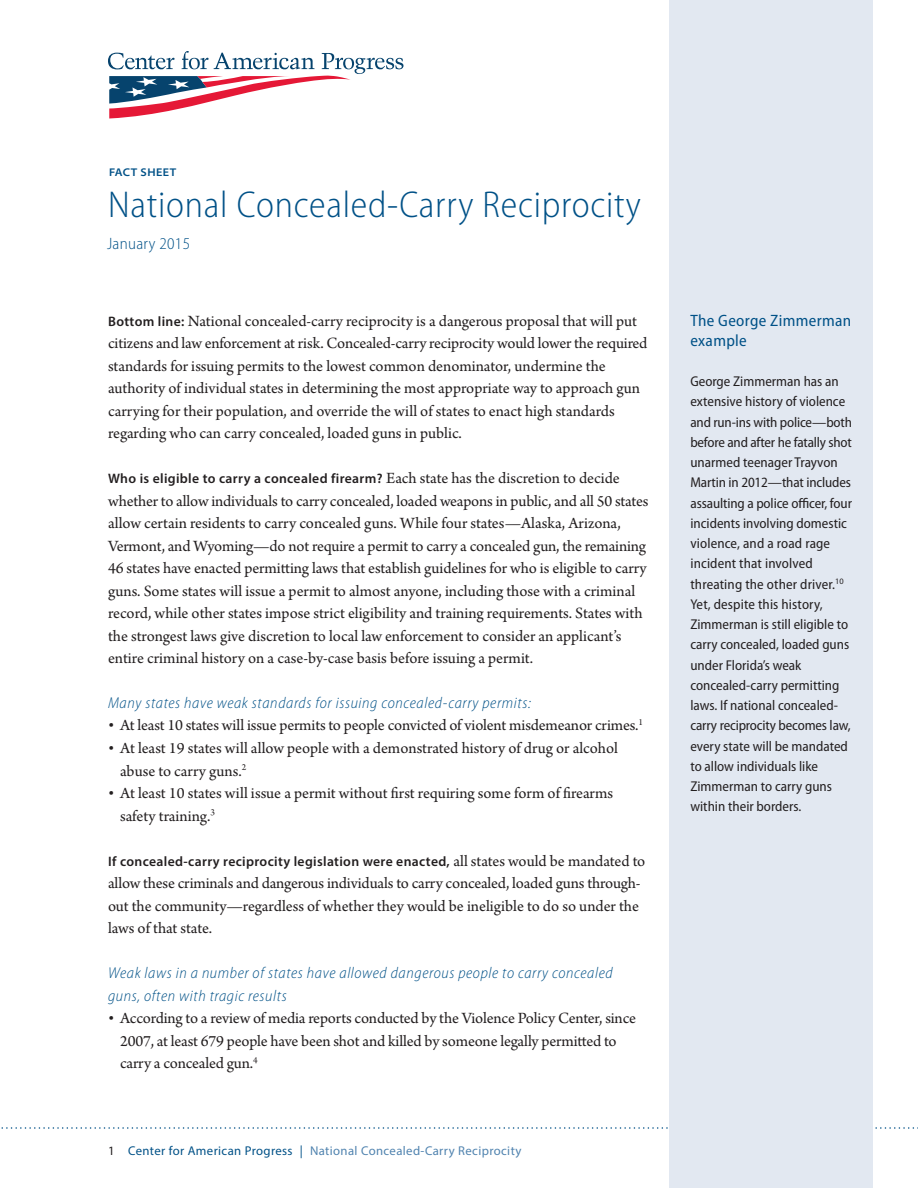
<style>
.page{position:relative;width:918px;height:1188px;background:#fff}
.page>*{position:absolute;margin:0;border:0;box-sizing:border-box;transform-origin:0 0}
.t1{font:300 semi-condensed 37.5px "Myriad Pro";letter-spacing:.02em;color:#005187}
.t2{font:16.5px/22.5px "Arno Pro";letter-spacing:-.005em;color:#231f20}
.t3{font:semi-condensed 16.5px/20.2px "Myriad Pro";letter-spacing:.02em;color:#005187}
.t4{font:300 semi-condensed 16.5px "Myriad Pro";letter-spacing:.02em;color:#005187}
.t5{font:italic 300 semi-condensed 15.75px/22.5px "Myriad Pro";letter-spacing:.04em;color:#005187}
.t6{font:semi-condensed 14.25px/20.2px "Myriad Pro";color:#231f20}
.t7{font:600 13.65px "Myriad Pro";letter-spacing:.025em;color:#231f20}
.t8{font:12.75px "Myriad Pro";letter-spacing:.03em;color:#5083af}
.t9{font:600 semi-expanded 11.25px "Myriad Pro";letter-spacing:.04em;color:#005187}
.s1{font-family:"Myriad Pro";font-weight:600;font-size:13.65px}
.s2{font-family:"Arno Pro";font-weight:400;font-size:16.5px}
.s3{color:#231f20}
.s4{color:#005187}
</style>
<div class="page">
<svg style="left:1px;top:1127px;width:917px;height:2px"></svg>
<svg style="left:108px;top:51px;width:295px;height:68px"></svg>
<div style="left:669px;top:0;width:204px;height:1188px;background:#e2e8f1"></div>
<p class="t9" style="left:109px;top:166px;width:69px">FACT SHEET</p>
<h1 class="t1" style="left:108px;top:184px;width:534px">National Concealed-Carry Reciprocity</h1>
<p class="t4" style="left:107px;top:234px;width:85px">January 2015</p>
<p class="t2" style="left:108px;top:310px;width:541px"><span class="s1">Bottom line:</span> National concealed-carry reciprocity is a dangerous proposal that will put citizens and law enforcement at risk. Concealed-carry reciprocity would lower the required standards for issuing permits to the lowest common denominator, undermine the authority of individual states in determining the most appropriate way to approach gun carrying for their population, and override the will of states to enact high standards regarding who can carry concealed, loaded guns in public.</p>
<p class="t7" style="left:108px;top:470px;width:513px">Who is eligible to carry a concealed firearm? <span class="s2">Each state has the discretion to decide</span></p>
<p class="t2" style="left:108px;top:490px;width:542px">whether to allow individuals to carry concealed, loaded weapons in public, and all 50 states allow certain residents to carry concealed guns. While four states—Alaska, Arizona, Vermont, and Wyoming—do not require a permit to carry a concealed gun, the remaining 46 states have enacted permitting laws that establish guidelines for who is eligible to carry guns. Some states will issue a permit to almost anyone, including those with a criminal record, while other states impose strict eligibility and training requirements. States with the strongest laws give discretion to local law enforcement to consider an applicant’s entire criminal history on a case-by-case basis before issuing a permit.</p>
<p class="t5" style="left:108px;top:692px;width:424px">Many states have weak standards for issuing concealed-carry permits:</p>
<p class="t2" style="left:108px;top:715px;width:536px">• At least 10 states will issue permits to people convicted of violent misdemeanor crimes.<sup>1</sup></p>
<p class="t2" style="left:120px;top:738px;width:499px;text-indent:-12px">• At least 19 states will allow people with a demonstrated history of drug or alcohol abuse to carry guns.<sup>2</sup></p>
<p class="t2" style="left:120px;top:783px;width:495px;text-indent:-12px">• At least 10 states will issue a permit without first requiring some form of firearms safety training.<sup>3</sup></p>
<p class="t7" style="left:108px;top:852px;width:539px">If concealed-carry reciprocity legislation were enacted, <span class="s2">all states would be mandated to</span></p>
<p class="t2" style="left:108px;top:873px;width:534px;text-align:justify">allow these criminals and dangerous individuals to carry concealed, loaded guns through&shy;out the community—regardless of whether they would be ineligible to do so under the laws of that state.</p>
<p class="t5" style="left:108px;top:962px;width:506px">Weak laws in a number of states have allowed dangerous people to carry concealed guns, often with tragic results</p>
<p class="t2" style="left:120px;top:1008px;width:518px;text-indent:-12px">• According to a review of media reports conducted by the Violence Policy Center, since<br>2007, at least 679 people have been shot and killed by someone legally permitted to carry a concealed gun.<sup>4</sup></p>
<p class="t8" style="left:108px;top:1143px;width:415px"><span class="s3">1</span> <span class="s4">Center for American Progress |</span> National Concealed-Carry Reciprocity</p>
<p class="t3" style="left:690px;top:310px;width:162px">The George Zimmerman example</p>
<p class="t6" style="left:690px;top:372px;width:163px">George Zimmerman has an extensive history of violence and run-ins with police—both before and after he fatally shot unarmed teenager Trayvon<br>Martin in 2012—that includes assaulting a police officer, four incidents involving domestic violence, and a road rage incident that involved threating the other driver.<sup>10<br></sup>Yet, despite this history,<br>Zimmerman is still eligible to carry concealed, loaded guns under Florida’s weak concealed-carry permitting laws. If national concealed&shy;carry reciprocity becomes law, every state will be mandated to allow individuals like<br>Zimmerman to carry guns within their borders.</p>
</div>
